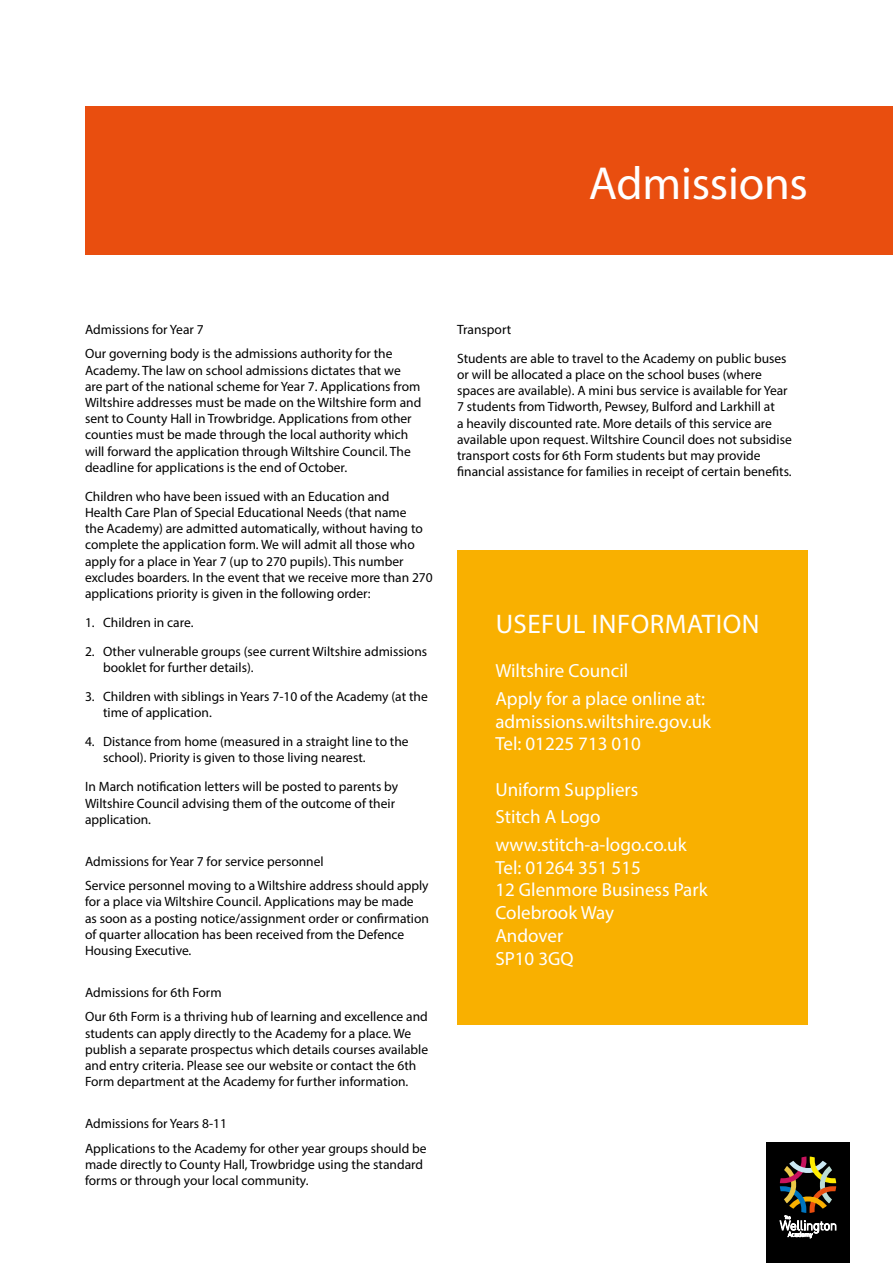
<style>
.page{position:relative;width:893px;height:1263px;background:#fff}
.page>*{position:absolute;margin:0;border:0;box-sizing:border-box;transform-origin:0 0}
.t1{font:46.5px "Myriad Pro";letter-spacing:-.005em;color:#fff}
.t2{font:27px "Myriad Pro";letter-spacing:.02em;color:#fff}
.t3{font:19.05px/22.8px "Myriad Pro";color:#fff}
.t4{font:13.5px/16.2px "Myriad Pro";color:#000}
</style>
<div class="page">
<div style="left:766px;top:1142px;width:84px;height:121px;background:#000"></div>
<svg style="left:779px;top:1156px;width:57px;height:82px"></svg>
<div style="left:85px;top:106px;width:808px;height:149px;background:#e94e0f"></div>
<div style="left:457px;top:550px;width:351px;height:475px;background:#f9b000"></div>
<h1 class="t1" style="left:589px;top:155px;width:221px">Admissions</h1>
<p class="t4" style="left:85px;top:317px;width:309px;line-height:24.8px">Admissions for Year 7<br>Our governing body is the admissions authority for the</p>
<p class="t4" style="left:85px;top:362px;width:338px">Academy. The law on school admissions dictates that we are part of the national scheme for Year 7. Applications from Wiltshire addresses must be made on the Wiltshire form and sent to County Hall in Trowbridge. Applications from other counties must be made through the local authority which will forward the application through Wiltshire Council. The deadline for applications is the end of October.</p>
<p class="t4" style="left:85px;top:488px;width:349px">Children who have been issued with an Education and<br>Health Care Plan of Special Educational Needs (that name<br>the Academy) are admitted automatically, without having to complete the application form. We will admit all those who apply for a place in Year 7 (up to 270 pupils). This number excludes boarders. In the event that we receive more than 270 applications priority is given in the following order:</p>
<p class="t4" style="left:85px;top:614px;width:110px">1. Children in care.</p>
<p class="t4" style="left:103px;top:643px;width:326px;text-indent:-18px">2. Other vulnerable groups (see current Wiltshire admissions booklet for further details).</p>
<p class="t4" style="left:103px;top:688px;width:326px;text-indent:-18px">3. Children with siblings in Years 7-10 of the Academy (at the time of application.</p>
<p class="t4" style="left:103px;top:733px;width:307px;text-indent:-18px">4. Distance from home (measured in a straight line to the school). Priority is given to those living nearest.</p>
<p class="t4" style="left:85px;top:778px;width:315px">In March notification letters will be posted to parents by<br>Wiltshire Council advising them of the outcome of their application.</p>
<p class="t4" style="left:85px;top:848px;width:345px;line-height:24.8px">Admissions for Year 7 for service personnel<br>Service personnel moving to a Wiltshire address should apply</p>
<p class="t4" style="left:85px;top:893px;width:345px">for a place via Wiltshire Council. Applications may be made<br>as soon as a posting notice/assignment order or confirmation of quarter allocation has been received from the Defence Housing Executive.</p>
<p class="t4" style="left:85px;top:980px;width:344px;line-height:24.8px">Admissions for 6th Form<br>Our 6th Form is a thriving hub of learning and excellence and</p>
<p class="t4" style="left:85px;top:1025px;width:345px">students can apply directly to the Academy for a place. We publish a separate prospectus which details courses available and entry criteria. Please see our website or contact the 6th Form department at the Academy for further information.</p>
<p class="t4" style="left:85px;top:1111px;width:343px;line-height:24.8px">Admissions for Years 8-11<br>Applications to the Academy for other year groups should be</p>
<p class="t4" style="left:85px;top:1156px;width:339px">made directly to County Hall, Trowbridge using the standard forms or through your local community.</p>
<p class="t4" style="left:457px;top:314px;width:331px;line-height:29px">Transport<br>Students are able to travel to the Academy on public buses</p>
<p class="t4" style="left:457px;top:366px;width:336px">or will be allocated a place on the school buses (where spaces are available). A mini bus service is available for Year 7 students from Tidworth, Pewsey, Bulford and Larkhill at<br>a heavily discounted rate. More details of this service are available upon request. Wiltshire Council does not subsidise transport costs for 6th Form students but may provide financial assistance for families in receipt of certain benefits.</p>
<h2 class="t2" style="left:496px;top:608px;width:265px">USEFUL INFORMATION</h2>
<h3 class="t3" style="left:495px;top:657px;width:211px;line-height:27.3px">Wiltshire Council<br>Apply for a place online at:</h3>
<h3 class="t3" style="left:495px;top:709px;width:217px">admissions.wiltshire.gov.uk<br>Tel: 01225 713 010</h3>
<h3 class="t3" style="left:495px;top:776px;width:193px;line-height:27.3px">Uniform Suppliers<br>Stitch A Logo www.stitch-a-logo.co.uk</h3>
<h3 class="t3" style="left:495px;top:855px;width:214px">Tel: 01264 351 515<br>12 Glenmore Business Park<br>Colebrook Way<br>Andover<br>SP10 3GQ</h3>
</div>
